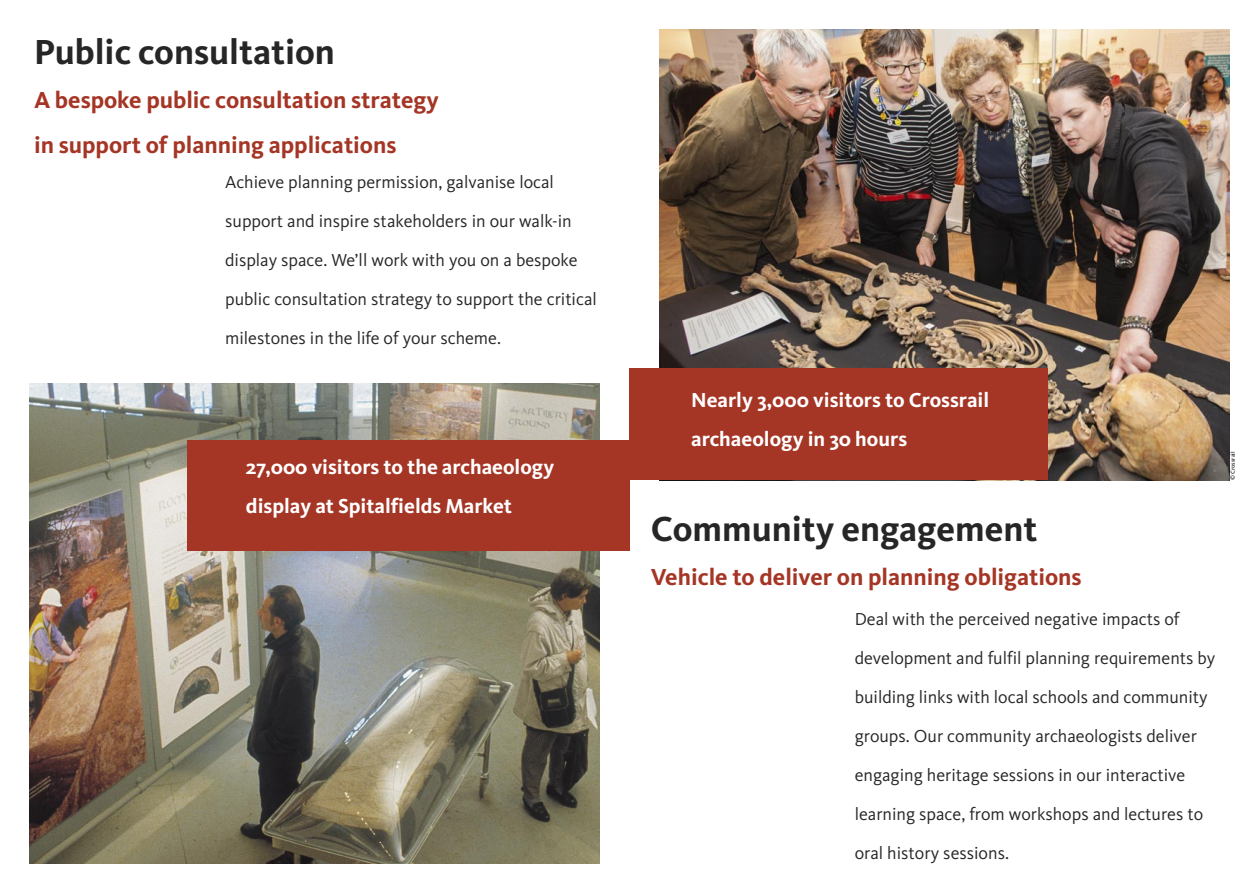
<style>
.page{position:relative;width:1259px;height:893px;background:#fff}
.page>*{position:absolute;margin:0;border:0;box-sizing:border-box;transform-origin:0 0}
.t1{font:700 36px "Kievit";color:#272627}
.t2{font:700 24px/45px "Kievit";color:#a53525}
.t3{font:700 21px/39px "Kievit";color:#fff}
.t4{font:18px/39px "Kievit";color:#272627}
.t5{font:500 6px "Kievit";color:#272627}
</style>
<div class="page">
<img style="left:30px;top:384px;width:570px;height:479px">
<div style="left:187px;top:440px;width:442px;height:110px;background:#a53525"></div>
<img style="left:659px;top:30px;width:570px;height:450px">
<div style="left:629px;top:368px;width:419px;height:112px;background:#a53525"></div>
<h1 class="t1" style="left:34px;top:38px;width:302px">Public consultation</h1>
<h2 class="t2" style="left:34px;top:79px;width:406px">A bespoke public consultation strategy in support of planning applications</h2>
<p class="t4" style="left:225px;top:164px;width:373px">Achieve planning permission, galvanise local support and inspire stakeholders in our walk-in display space. We’ll work with you on a bespoke public consultation strategy to support the critical milestones in the life of your scheme.</p>
<p class="t3" style="left:246px;top:449px;width:310px">27,000 visitors to the archaeology display at Spitalfields Market</p>
<p class="t3" style="left:691px;top:382px;width:299px">Nearly 3,000 visitors to Crossrail archaeology in 30 hours</p>
<h1 class="t1" style="left:651px;top:515px;width:388px">Community engagement</h1>
<h2 class="t2" style="left:651px;top:557px;width:432px">Vehicle to deliver on planning obligations</h2>
<p class="t4" style="left:854px;top:601px;width:362px">Deal with the perceived negative impacts of development and fulfil planning requirements by building links with local schools and community groups. Our community archaeologists deliver engaging heritage sessions in our interactive learning space, from workshops and lectures to oral history sessions.</p>
<p class="t5" style="left:1230px;top:480px;width:30px;rotate:-90deg">© Crossrail</p>
</div>
